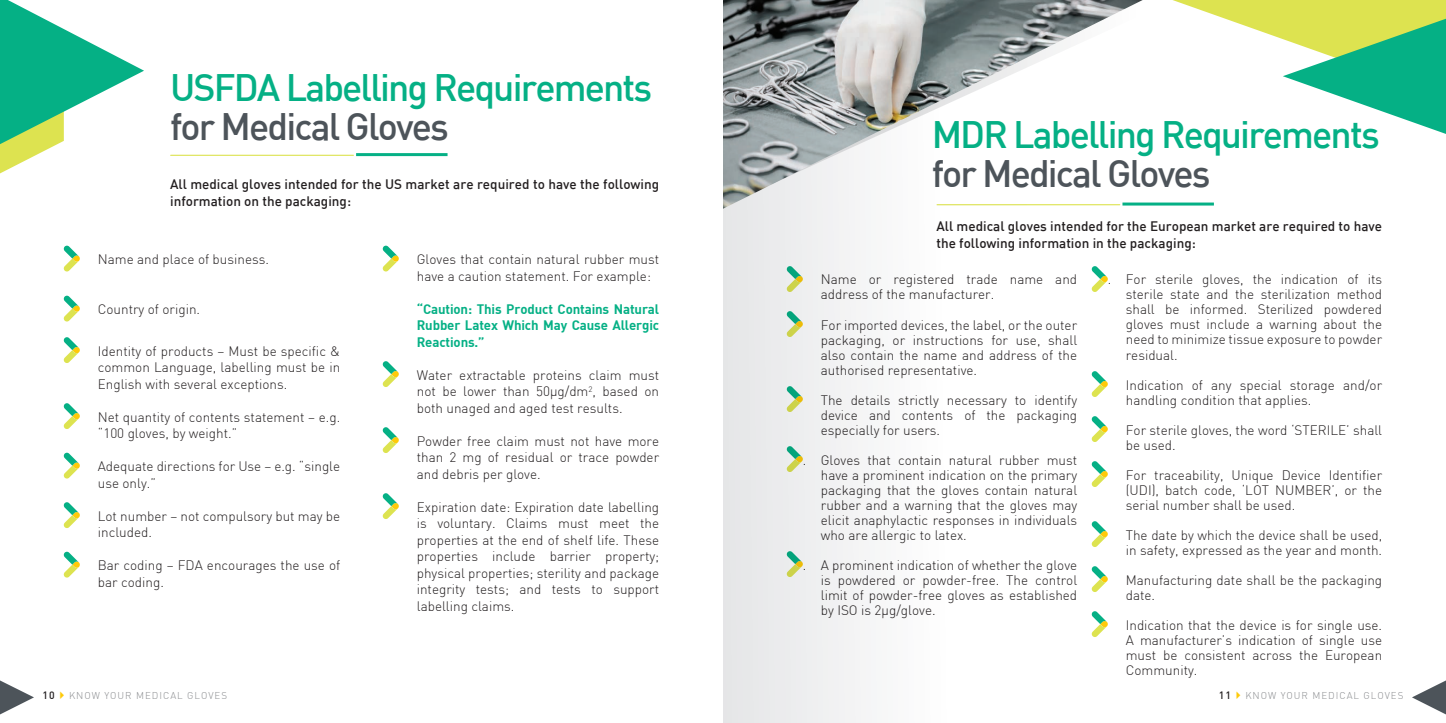
<style>
.page{position:relative;width:1446px;height:723px;background:#fff}
.page>*{position:absolute;margin:0;border:0;box-sizing:border-box;transform-origin:0 0}
.t1{font:500 37.5px "DIN";letter-spacing:-.05em;color:#05b085}
.t2{font:500 37.5px "DIN";letter-spacing:-.05em;color:#4d545a}
.t3{font:300 13.5px/15px "DIN";color:#231f20;text-align:justify}
.t4{font:500 13.5px/16.5px "DIN";color:#231f20}
.t5{font:700 13.5px/16.5px "DIN";letter-spacing:-.01em;color:#05b085;text-align:justify}
.t6{font:300 9.75px "DIN";letter-spacing:.1em;color:#8a8c8f}
.s1{font-weight:500;font-size:10.5px;color:#231f20}
.s2{color:#feca0a}
</style>
<div class="page">
<img style="left:1026px;top:0;width:116px;height:206px">
<svg style="left:0;top:0;width:144px;height:173px"></svg>
<svg style="left:1173px;top:0;width:273px;height:134px"></svg>
<hr style="left:171px;top:155px;width:182px;height:1px;background:#dde350">
<hr style="left:356px;top:153px;width:91px;height:3px;background:#05b085">
<svg style="left:63px;top:246px;width:17px;height:26px"></svg>
<svg style="left:63px;top:296px;width:17px;height:26px"></svg>
<svg style="left:63px;top:337px;width:17px;height:26px"></svg>
<svg style="left:63px;top:403px;width:17px;height:26px"></svg>
<svg style="left:63px;top:453px;width:17px;height:26px"></svg>
<svg style="left:63px;top:502px;width:17px;height:26px"></svg>
<svg style="left:63px;top:552px;width:17px;height:26px"></svg>
<svg style="left:382px;top:246px;width:17px;height:26px"></svg>
<svg style="left:382px;top:361px;width:17px;height:26px"></svg>
<svg style="left:382px;top:427px;width:17px;height:26px"></svg>
<svg style="left:382px;top:493px;width:17px;height:26px"></svg>
<svg style="left:0;top:680px;width:34px;height:34px"></svg>
<svg style="left:1412px;top:680px;width:34px;height:34px"></svg>
<hr style="left:937px;top:204px;width:183px;height:1px;background:#dde350">
<hr style="left:1122px;top:203px;width:92px;height:3px;background:#05b085">
<svg style="left:1091px;top:266px;width:17px;height:26px"></svg>
<svg style="left:1091px;top:371px;width:17px;height:26px"></svg>
<svg style="left:1091px;top:416px;width:17px;height:26px"></svg>
<svg style="left:1091px;top:461px;width:17px;height:26px"></svg>
<svg style="left:1091px;top:521px;width:17px;height:26px"></svg>
<svg style="left:1091px;top:566px;width:17px;height:26px"></svg>
<svg style="left:1091px;top:611px;width:17px;height:26px"></svg>
<svg style="left:723px;top:0;width:303px;height:723px"></svg>
<h1 class="t1" style="left:170px;top:64px;width:483px">USFDA Labelling Requirements</h1>
<h1 class="t2" style="left:170px;top:103px;width:280px">for Medical Gloves</h1>
<p class="t4" style="left:170px;top:175px;width:491px">All medical gloves intended for the US market are required to have the following information on the packaging:</p>
<p class="t3" style="left:98px;top:251px;width:173px">Name and place of business.</p>
<p class="t3" style="left:98px;top:301px;width:104px">Country of origin.</p>
<p class="t3" style="left:98px;top:342px;width:244px;line-height:16.5px">Identity of products – Must be specific &amp; common Language, labelling must be in English with several exceptions.</p>
<p class="t3" style="left:98px;top:408px;width:244px;line-height:16.5px">Net quantity of contents statement – e.g. “100 gloves, by weight.”</p>
<p class="t3" style="left:98px;top:458px;width:244px;line-height:16.5px">Adequate directions for Use – e.g. “single use only.”</p>
<p class="t3" style="left:98px;top:507px;width:244px;line-height:16.5px">Lot number – not compulsory but may be included.</p>
<p class="t3" style="left:98px;top:557px;width:244px;line-height:16.5px">Bar coding – FDA encourages the use of bar coding.</p>
<p class="t3" style="left:417px;top:251px;width:244px;line-height:16.5px">Gloves that contain natural rubber must have a caution statement. For example:</p>
<p class="t5" style="left:417px;top:300px;width:244px">“Caution: This Product Contains Natural Rubber Latex Which May Cause Allergic Reactions.”</p>
<p class="t3" style="left:417px;top:366px;width:244px;line-height:16.5px">Water extractable proteins claim must not be lower than 50μg/dm<sup>2</sup>, based on both unaged and aged test results.</p>
<p class="t3" style="left:417px;top:432px;width:244px;line-height:16.5px">Powder free claim must not have more than 2 mg of residual or trace powder and debris per glove.</p>
<p class="t3" style="left:417px;top:498px;width:244px;line-height:16.5px">Expiration date: Expiration date labelling is voluntary. Claims must meet the properties at the end of shelf life. These properties include barrier property; physical properties; sterility and package integrity tests; and tests to support labelling claims.</p>
<h1 class="t1" style="left:932px;top:111px;width:449px">MDR Labelling Requirements</h1>
<h1 class="t2" style="left:932px;top:150px;width:280px">for Medical Gloves</h1>
<p class="t4" style="left:936px;top:217px;width:447px">All medical gloves intended for the European market are required to have the following information in the packaging:</p>
<p class="t3" style="left:821px;top:272px;width:258px">Name or registered trade name and address of the manufacturer.</p>
<p class="t3" style="left:821px;top:317px;width:258px">For imported devices, the label, or the outer packaging, or instructions for use, shall also contain the name and address of the authorised representative.</p>
<p class="t3" style="left:821px;top:392px;width:258px">The details strictly necessary to identify device and contents of the packaging especially for users.</p>
<p class="t3" style="left:821px;top:452px;width:258px;text-indent:-18px">. Gloves that contain natural rubber must have a prominent indication on the primary packaging that the gloves contain natural rubber and a warning that the gloves may elicit anaphylactic responses in individuals who are allergic to latex.</p>
<p class="t3" style="left:821px;top:557px;width:258px;text-indent:-18px">. A prominent indication of whether the glove is powdered or powder-free. The control limit of powder-free gloves as established by ISO is 2µg/glove.</p>
<p class="t3" style="left:1126px;top:272px;width:258px;text-indent:-18px">. For sterile gloves, the indication of its sterile state and the sterilization method shall be informed. Sterilized powdered gloves must include a warning about the need to minimize tissue exposure to powder residual.</p>
<p class="t3" style="left:1126px;top:377px;width:258px">Indication of any special storage and/or handling condition that applies.</p>
<p class="t3" style="left:1126px;top:422px;width:258px">For sterile gloves, the word ‘STERILE’ shall be used.</p>
<p class="t3" style="left:1126px;top:467px;width:258px">For traceability, Unique Device Identifier (UDI), batch code, ‘LOT NUMBER’, or the serial number shall be used.</p>
<p class="t3" style="left:1126px;top:527px;width:258px">The date by which the device shall be used, in safety, expressed as the year and month.</p>
<p class="t3" style="left:1126px;top:572px;width:258px">Manufacturing date shall be the packaging date.</p>
<p class="t3" style="left:1126px;top:617px;width:258px">Indication that the device is for single use.<br>A manufacturer’s indication of single use must be consistent across the European Community.</p>
<p class="t6" style="left:43px;top:690px;width:186px"><span class="s1">10</span><span class="s2">✔</span>KNOW YOUR MEDICAL GLOVES</p>
<p class="t6" style="left:1219px;top:690px;width:186px"><span class="s1">11</span><span class="s2">✔</span>KNOW YOUR MEDICAL GLOVES</p>
</div>
